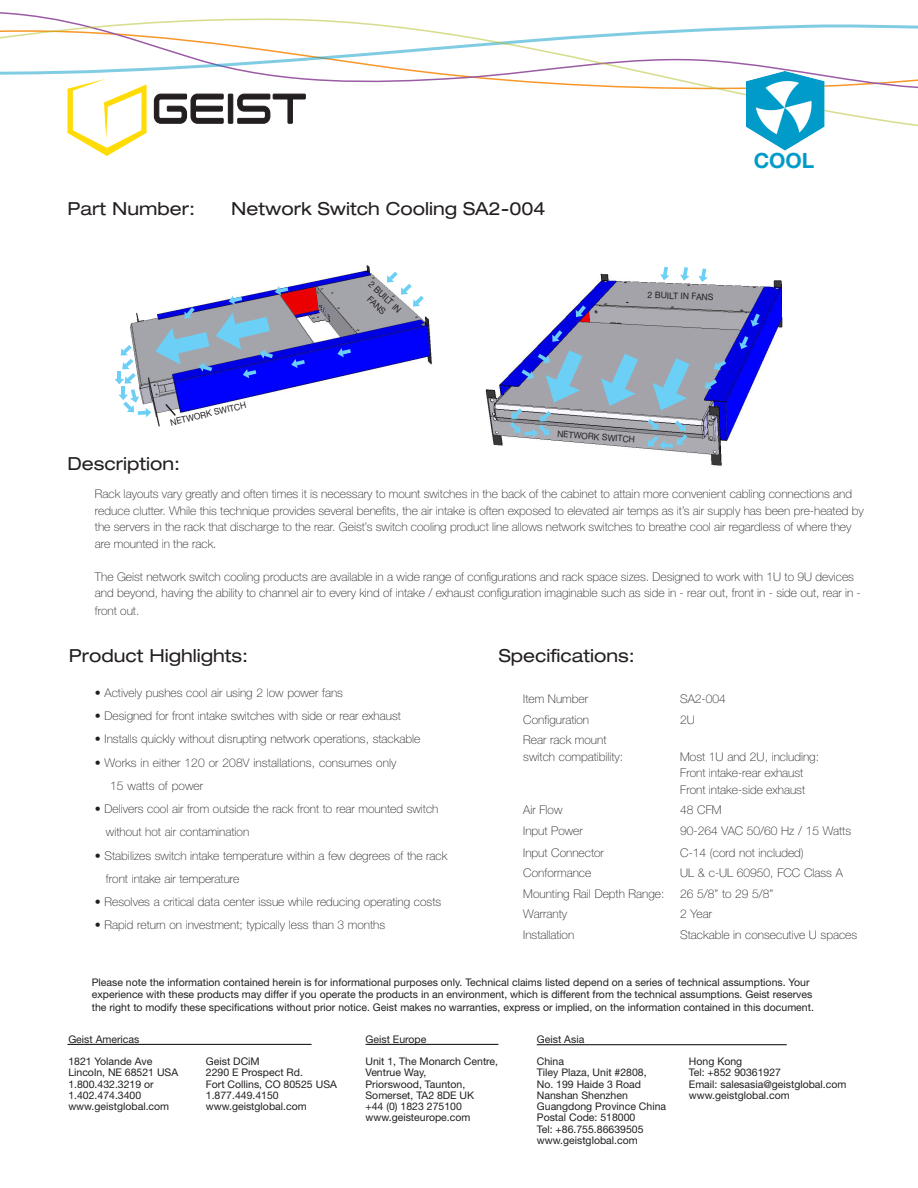
<style>
.page{position:relative;width:918px;height:1188px;background:#fff}
.page>*{position:absolute;margin:0;border:0;box-sizing:border-box;transform-origin:0 0}
.t1{font:700 21px "Helvetica Neue LT Std";color:#009bc8}
.t2{font:expanded 18px "Helvetica Neue LT Std";color:#231f20}
.t3{font:100 12px/16.5px "Helvetica Neue LT Std";color:#231f20}
.t4{font:10.5px/12.6px "Helvetica Neue LT Std";color:#231f20}
.t5{font:9px/12px "Helvetica Neue LT Std";color:#231f20;text-align:center;scale:.95 1}
</style>
<div class="page">
<img style="left:485px;top:273px;width:300px;height:193px">
<svg style="left:698px;top:268px;width:10px;height:14px"></svg>
<svg style="left:680px;top:267px;width:9px;height:14px"></svg>
<svg style="left:660px;top:267px;width:10px;height:13px"></svg>
<svg style="left:576px;top:305px;width:10px;height:12px"></svg>
<svg style="left:552px;top:330px;width:10px;height:12px"></svg>
<svg style="left:751px;top:314px;width:9px;height:13px"></svg>
<svg style="left:739px;top:336px;width:9px;height:13px"></svg>
<svg style="left:714px;top:360px;width:12px;height:10px"></svg>
<svg style="left:704px;top:379px;width:13px;height:10px"></svg>
<svg style="left:648px;top:419px;width:39px;height:31px"></svg>
<svg style="left:652px;top:358px;width:37px;height:52px;background:#89b7cc"></svg>
<svg style="left:601px;top:354px;width:37px;height:52px;background:#89b7cc"></svg>
<svg style="left:510px;top:350px;width:73px;height:88px;background:#8ea1c0"></svg>
<img style="left:156px;top:265px;width:276px;height:162px">
<svg style="left:387px;top:272px;width:37px;height:35px"></svg>
<svg style="left:337px;top:348px;width:14px;height:9px"></svg>
<svg style="left:115px;top:286px;width:190px;height:131px"></svg>
<hr style="left:68px;top:1044px;width:244px;height:1px;background:#000">
<hr style="left:366px;top:1044px;width:132px;height:1px;background:#000">
<hr style="left:537px;top:1044px;width:250px;height:1px;background:#000">
<svg style="left:0;top:18px;width:918px;height:116px"></svg>
<svg style="left:153px;top:93px;width:71px;height:31px"></svg>
<div style="left:228px;top:94px;width:5px;height:29px;background:#231f20"></div>
<div style="left:228px;top:94px;width:5px;height:30px;border:1px solid #231f20"></div>
<svg style="left:237px;top:93px;width:69px;height:31px"></svg>
<svg style="left:68px;top:79px;width:79px;height:77px"></svg>
<img style="left:746px;top:72px;width:78px;height:78px">
<p class="t2" style="left:67px;top:197px;width:129px">Part Number:</p>
<p class="t2" style="left:231px;top:197px;width:316px">Network Switch Cooling SA2-004</p>
<p class="t5" style="left:374px;top:278px;width:45px;rotate:44deg">2 BUILT IN<br>FANS</p>
<p class="t5" style="left:648px;top:289px;width:71px;rotate:2deg">2 BUILT IN FANS</p>
<p class="t5" style="left:169px;top:416px;width:83px;rotate:-13deg">NETWORK SWITCH</p>
<p class="t5" style="left:558px;top:428px;width:83px;rotate:4deg">NETWORK SWITCH</p>
<p class="t1" style="left:754px;top:148px;width:62px">COOL</p>
<p class="t2" style="left:67px;top:452px;width:114px">Description:</p>
<p class="t3" style="left:95px;top:486px;width:770px">Rack layouts vary greatly and often times it is necessary to mount switches in the back of the cabinet to attain more convenient cabling connections and reduce clutter. While this technique provides several benefits, the air intake is often exposed to elevated air temps as it’s air supply has been pre-heated by the servers in the rack that discharge to the rear. Geist’s switch cooling product line allows network switches to breathe cool air regardless of where they are mounted in the rack.</p>
<p class="t3" style="left:95px;top:568px;width:767px">The Geist network switch cooling products are available in a wide range of configurations and rack space sizes. Designed to work with 1U to 9U devices and beyond, having the ability to channel air to every kind of intake / exhaust configuration imaginable such as side in - rear out, front in - side out, rear in -</p>
<p class="t3" style="left:95px;top:603px;width:46px">front out.</p>
<p class="t2" style="left:69px;top:645px;width:181px">Product Highlights:</p>
<p class="t3" style="left:95px;top:684px;width:250px">• Actively pushes cool air using 2 low power fans</p>
<p class="t3" style="left:95px;top:708px;width:307px">• Designed for front intake switches with side or rear exhaust</p>
<p class="t3" style="left:95px;top:731px;width:327px">• Installs quickly without disrupting network operations, stackable</p>
<p class="t3" style="left:95px;top:754px;width:303px">• Works in either 120 or 208V installations, consumes only</p>
<p class="t3" style="left:110px;top:777px;width:95px">15 watts of power</p>
<p class="t3" style="left:95px;top:801px;width:345px">• Delivers cool air from outside the rack front to rear mounted switch</p>
<p class="t3" style="left:106px;top:824px;width:145px">without hot air contamination</p>
<p class="t3" style="left:95px;top:847px;width:354px">• Stabilizes switch intake temperature within a few degrees of the rack</p>
<p class="t3" style="left:106px;top:870px;width:135px">front intake air temperature</p>
<p class="t3" style="left:95px;top:894px;width:348px">• Resolves a critical data center issue while reducing operating costs</p>
<p class="t3" style="left:95px;top:917px;width:292px">• Rapid return on investment; typically less than 3 months</p>
<p class="t2" style="left:499px;top:645px;width:138px">Specifications:</p>
<p class="t3" style="left:523px;top:690px;width:66px">Item Number</p>
<p class="t3" style="left:680px;top:690px;width:47px">SA2-004</p>
<p class="t3" style="left:523px;top:711px;width:67px">Configuration</p>
<p class="t3" style="left:680px;top:711px;width:16px">2U</p>
<p class="t3" style="left:523px;top:732px;width:85px">Rear rack mount</p>
<p class="t3" style="left:523px;top:748px;width:101px">switch compatibility:</p>
<p class="t3" style="left:680px;top:748px;width:140px">Most 1U and 2U, including:</p>
<p class="t3" style="left:680px;top:765px;width:125px">Front intake-rear exhaust</p>
<p class="t3" style="left:680px;top:781px;width:126px">Front intake-side exhaust</p>
<p class="t3" style="left:523px;top:802px;width:41px">Air Flow</p>
<p class="t3" style="left:680px;top:802px;width:43px">48 CFM</p>
<p class="t3" style="left:523px;top:822px;width:61px">Input Power</p>
<p class="t3" style="left:680px;top:822px;width:172px">90-264 VAC 50/60 Hz / 15 Watts</p>
<p class="t3" style="left:523px;top:844px;width:82px">Input Connector</p>
<p class="t3" style="left:680px;top:844px;width:125px">C-14 (cord not included)</p>
<p class="t3" style="left:523px;top:865px;width:70px">Conformance</p>
<p class="t3" style="left:680px;top:865px;width:164px">UL &amp; c-UL 60950, FCC Class A</p>
<p class="t3" style="left:523px;top:885px;width:143px">Mounting Rail Depth Range:</p>
<p class="t3" style="left:680px;top:885px;width:95px">26 5/8” to 29 5/8”</p>
<p class="t3" style="left:523px;top:906px;width:45px">Warranty</p>
<p class="t3" style="left:680px;top:906px;width:33px">2 Year</p>
<p class="t3" style="left:523px;top:926px;width:52px">Installation</p>
<p class="t3" style="left:680px;top:926px;width:179px">Stackable in consecutive U spaces</p>
<p class="t4" style="left:92px;top:976px;width:724px">Please note the information contained herein is for informational purposes only. Technical claims listed depend on a series of technical assumptions. Your experience with these products may differ if you operate the products in an environment, which is different from the technical assumptions. Geist reserves the right to modify these specifications without prior notice. Geist makes no warranties, express or implied, on the information contained in this document.</p>
<p class="t4" style="left:68px;top:1033px;width:73px">Geist Americas</p>
<p class="t4" style="left:68px;top:1055px;width:86px">1821 Yolande Ave</p>
<p class="t4" style="left:68px;top:1066px;width:111px">Lincoln, NE 68521 USA</p>
<p class="t4" style="left:68px;top:1078px;width:87px">1.800.432.3219 or</p>
<p class="t4" style="left:68px;top:1089px;width:74px">1.402.474.3400</p>
<p class="t4" style="left:68px;top:1100px;width:102px">www.geistglobal.com</p>
<p class="t4" style="left:206px;top:1055px;width:55px">Geist DCiM</p>
<p class="t4" style="left:206px;top:1066px;width:99px">2290 E Prospect Rd.</p>
<p class="t4" style="left:206px;top:1078px;width:133px">Fort Collins, CO 80525 USA</p>
<p class="t4" style="left:206px;top:1089px;width:74px">1.877.449.4150</p>
<p class="t4" style="left:206px;top:1100px;width:102px">www.geistglobal.com</p>
<p class="t4" style="left:366px;top:1033px;width:62px">Geist Europe</p>
<p class="t4" style="left:366px;top:1055px;width:134px">Unit 1, The Monarch Centre,</p>
<p class="t4" style="left:366px;top:1066px;width:62px">Ventrue Way,</p>
<p class="t4" style="left:366px;top:1078px;width:101px">Priorswood, Taunton,</p>
<p class="t4" style="left:366px;top:1089px;width:110px">Somerset, TA2 8DE UK</p>
<p class="t4" style="left:366px;top:1100px;width:98px">+44 (0) 1823 275100</p>
<p class="t4" style="left:366px;top:1111px;width:106px">www.geisteurope.com</p>
<p class="t4" style="left:537px;top:1033px;width:49px">Geist Asia</p>
<p class="t4" style="left:537px;top:1055px;width:29px">China</p>
<p class="t4" style="left:537px;top:1066px;width:111px">Tiley Plaza, Unit #2808,</p>
<p class="t4" style="left:537px;top:1078px;width:106px">No. 199 Haide 3 Road</p>
<p class="t4" style="left:537px;top:1089px;width:93px">Nanshan Shenzhen</p>
<p class="t4" style="left:537px;top:1100px;width:131px">Guangdong Province China</p>
<p class="t4" style="left:537px;top:1111px;width:100px">Postal Code: 518000</p>
<p class="t4" style="left:537px;top:1123px;width:108px">Tel: +86.755.86639505</p>
<p class="t4" style="left:537px;top:1134px;width:102px">www.geistglobal.com</p>
<p class="t4" style="left:689px;top:1055px;width:55px">Hong Kong</p>
<p class="t4" style="left:689px;top:1066px;width:94px">Tel: +852 90361927</p>
<p class="t4" style="left:689px;top:1078px;width:159px">Email: salesasia@geistglobal.com</p>
<p class="t4" style="left:689px;top:1089px;width:102px">www.geistglobal.com</p>
</div>
